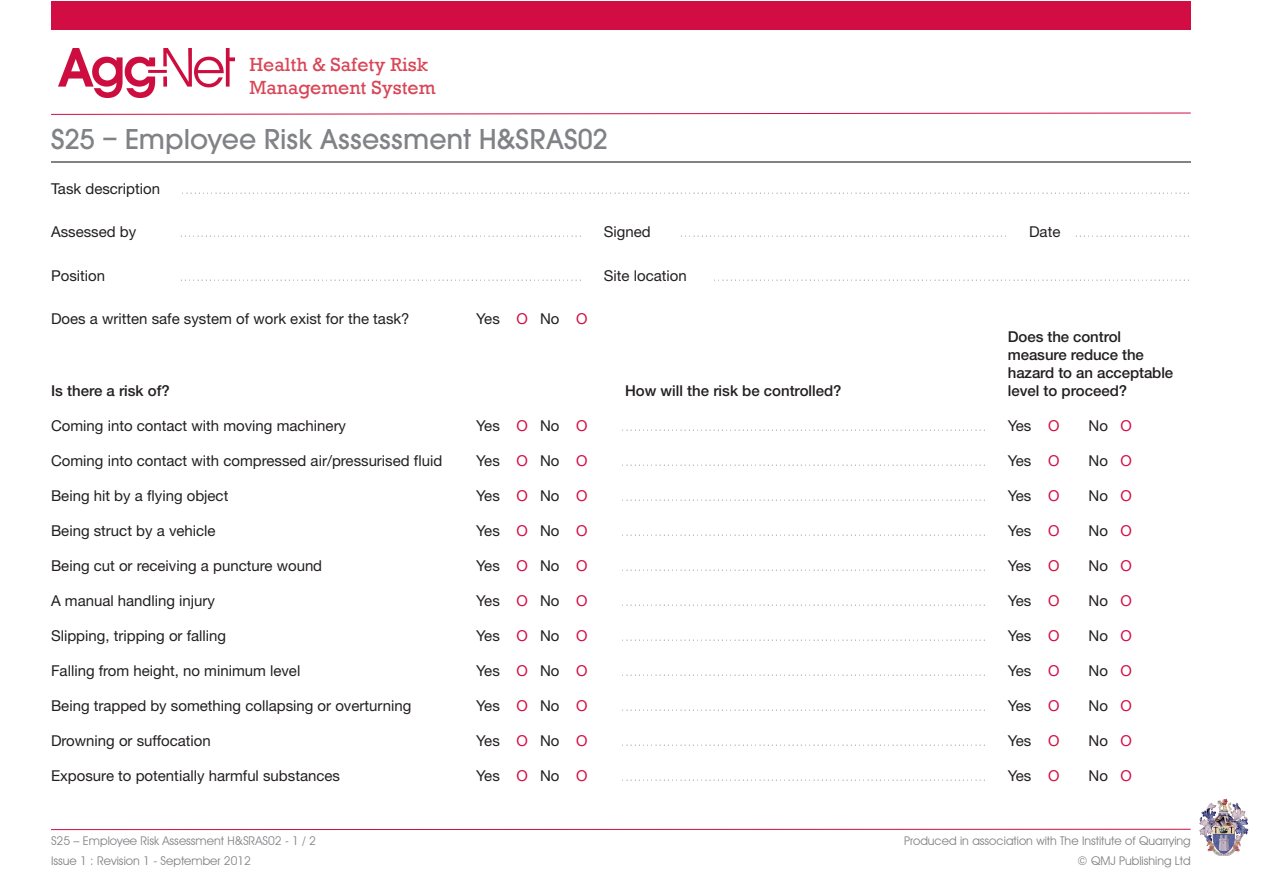
<style>
.page{position:relative;width:1263px;height:893px;background:#fff}
.page>*{position:absolute;margin:0;border:0;box-sizing:border-box;transform-origin:0 0}
.t1{font:500 30px "Avant Gard";color:#808285}
.t2{font:19.5px/23.4px "Rockwell";color:#d94556}
.t3{font:200 15px "Helvetica Neue";color:#231f20}
.t4{font:15px "Helvetica Neue";color:#231f20}
.t5{font:500 15px/18px "Helvetica Neue";letter-spacing:-.005em;color:#231f20}
.t6{font:12px "Avant Garde IT Cby BT";color:#808285}
.s1{font-weight:400}
.s2{color:#d20d44}
</style>
<div class="page">
<div style="left:51px;top:1px;width:1140px;height:28px;background:#d20d44"></div>
<img style="left:59px;top:49px;width:176px;height:49px">
<svg style="left:51px;top:112px;width:1140px;height:3px"></svg>
<hr style="left:51px;top:161px;width:1140px;height:2px;background:#808285">
<hr style="left:51px;top:829px;width:1140px;height:1px;background:#d20d44">
<img style="left:1199px;top:798px;width:49px;height:58px">
<h2 class="t2" style="left:249px;top:52px;width:188px">Health &amp; Safety Risk<br>Management System</h2>
<h1 class="t1" style="left:51px;top:121px;width:558px">S25 – Employee Risk Assessment H&amp;SRAS02</h1>
<p class="t4" style="left:51px;top:183px;width:111px">Task description</p>
<p class="t3" style="left:181px;top:183px;width:1011px">...................................................................................................................................................................................................................................................</p>
<p class="t4" style="left:51px;top:226px;width:87px">Assessed by</p>
<p class="t3" style="left:179px;top:226px;width:405px">.................................................................................................</p>
<p class="t4" style="left:604px;top:226px;width:48px">Signed</p>
<p class="t3" style="left:679px;top:226px;width:330px">...............................................................................</p>
<p class="t3" style="left:1029px;top:226px;width:163px"><span class="s1">Date</span> ............................</p>
<p class="t4" style="left:51px;top:270px;width:56px">Position</p>
<p class="t3" style="left:179px;top:270px;width:405px">.................................................................................................</p>
<p class="t4" style="left:604px;top:270px;width:85px">Site location</p>
<p class="t3" style="left:713px;top:270px;width:479px">...................................................................................................................</p>
<p class="t4" style="left:51px;top:313px;width:360px">Does a written safe system of work exist for the task?</p>
<p class="t4" style="left:476px;top:313px;width:113px">Yes <span class="s2">O</span> No <span class="s2">O</span></p>
<p class="t5" style="left:1008px;top:329px;width:167px">Does the control measure reduce the hazard to an acceptable</p>
<p class="t5" style="left:51px;top:383px;width:120px">Is there a risk of?</p>
<p class="t5" style="left:625px;top:383px;width:218px">How will the risk be controlled?</p>
<p class="t5" style="left:1008px;top:383px;width:121px">level to proceed?</p>
<p class="t4" style="left:51px;top:420px;width:297px">Coming into contact with moving machinery</p>
<p class="t4" style="left:476px;top:420px;width:113px">Yes <span class="s2">O</span> No <span class="s2">O</span></p>
<p class="t3" style="left:621px;top:420px;width:367px">........................................................................................</p>
<p class="t4" style="left:1008px;top:420px;width:53px">Yes <span class="s2">O</span></p>
<p class="t4" style="left:1088px;top:420px;width:45px">No <span class="s2">O</span></p>
<p class="t4" style="left:51px;top:455px;width:393px">Coming into contact with compressed air/pressurised fluid</p>
<p class="t4" style="left:476px;top:455px;width:113px">Yes <span class="s2">O</span> No <span class="s2">O</span></p>
<p class="t3" style="left:621px;top:455px;width:367px">........................................................................................</p>
<p class="t4" style="left:1008px;top:455px;width:53px">Yes <span class="s2">O</span></p>
<p class="t4" style="left:1088px;top:455px;width:45px">No <span class="s2">O</span></p>
<p class="t4" style="left:51px;top:490px;width:179px">Being hit by a flying object</p>
<p class="t4" style="left:476px;top:490px;width:113px">Yes <span class="s2">O</span> No <span class="s2">O</span></p>
<p class="t3" style="left:621px;top:490px;width:367px">........................................................................................</p>
<p class="t4" style="left:1008px;top:490px;width:53px">Yes <span class="s2">O</span></p>
<p class="t4" style="left:1088px;top:490px;width:45px">No <span class="s2">O</span></p>
<p class="t4" style="left:51px;top:525px;width:166px">Being struct by a vehicle</p>
<p class="t4" style="left:476px;top:525px;width:113px">Yes <span class="s2">O</span> No <span class="s2">O</span></p>
<p class="t3" style="left:621px;top:525px;width:367px">........................................................................................</p>
<p class="t4" style="left:1008px;top:525px;width:53px">Yes <span class="s2">O</span></p>
<p class="t4" style="left:1088px;top:525px;width:45px">No <span class="s2">O</span></p>
<p class="t4" style="left:51px;top:560px;width:273px">Being cut or receiving a puncture wound</p>
<p class="t4" style="left:476px;top:560px;width:113px">Yes <span class="s2">O</span> No <span class="s2">O</span></p>
<p class="t3" style="left:621px;top:560px;width:367px">........................................................................................</p>
<p class="t4" style="left:1008px;top:560px;width:53px">Yes <span class="s2">O</span></p>
<p class="t4" style="left:1088px;top:560px;width:45px">No <span class="s2">O</span></p>
<p class="t4" style="left:51px;top:595px;width:166px">A manual handling injury</p>
<p class="t4" style="left:476px;top:595px;width:113px">Yes <span class="s2">O</span> No <span class="s2">O</span></p>
<p class="t3" style="left:621px;top:595px;width:367px">........................................................................................</p>
<p class="t4" style="left:1008px;top:595px;width:53px">Yes <span class="s2">O</span></p>
<p class="t4" style="left:1088px;top:595px;width:45px">No <span class="s2">O</span></p>
<p class="t4" style="left:51px;top:630px;width:177px">Slipping, tripping or falling</p>
<p class="t4" style="left:476px;top:630px;width:113px">Yes <span class="s2">O</span> No <span class="s2">O</span></p>
<p class="t3" style="left:621px;top:630px;width:367px">........................................................................................</p>
<p class="t4" style="left:1008px;top:630px;width:53px">Yes <span class="s2">O</span></p>
<p class="t4" style="left:1088px;top:630px;width:45px">No <span class="s2">O</span></p>
<p class="t4" style="left:51px;top:665px;width:251px">Falling from height, no minimum level</p>
<p class="t4" style="left:476px;top:665px;width:113px">Yes <span class="s2">O</span> No <span class="s2">O</span></p>
<p class="t3" style="left:621px;top:665px;width:367px">........................................................................................</p>
<p class="t4" style="left:1008px;top:665px;width:53px">Yes <span class="s2">O</span></p>
<p class="t4" style="left:1088px;top:665px;width:45px">No <span class="s2">O</span></p>
<p class="t4" style="left:51px;top:700px;width:362px">Being trapped by something collapsing or overturning</p>
<p class="t4" style="left:476px;top:700px;width:113px">Yes <span class="s2">O</span> No <span class="s2">O</span></p>
<p class="t3" style="left:621px;top:700px;width:367px">........................................................................................</p>
<p class="t4" style="left:1008px;top:700px;width:53px">Yes <span class="s2">O</span></p>
<p class="t4" style="left:1088px;top:700px;width:45px">No <span class="s2">O</span></p>
<p class="t4" style="left:51px;top:735px;width:161px">Drowning or suffocation</p>
<p class="t4" style="left:476px;top:735px;width:113px">Yes <span class="s2">O</span> No <span class="s2">O</span></p>
<p class="t3" style="left:621px;top:735px;width:367px">........................................................................................</p>
<p class="t4" style="left:1008px;top:735px;width:53px">Yes <span class="s2">O</span></p>
<p class="t4" style="left:1088px;top:735px;width:45px">No <span class="s2">O</span></p>
<p class="t4" style="left:51px;top:770px;width:291px">Exposure to potentially harmful substances</p>
<p class="t4" style="left:476px;top:770px;width:113px">Yes <span class="s2">O</span> No <span class="s2">O</span></p>
<p class="t3" style="left:621px;top:770px;width:367px">........................................................................................</p>
<p class="t4" style="left:1008px;top:770px;width:53px">Yes <span class="s2">O</span></p>
<p class="t4" style="left:1088px;top:770px;width:45px">No <span class="s2">O</span></p>
<p class="t6" style="left:51px;top:834px;width:266px">S25 – Employee Risk Assessment H&amp;SRAS02 - 1 / 2</p>
<p class="t6" style="left:904px;top:834px;width:288px">Produced in association with The Institute of Quarrying</p>
<p class="t6" style="left:51px;top:853px;width:202px">Issue 1 : Revision 1 - September 2012</p>
<p class="t6" style="left:1078px;top:853px;width:115px">© QMJ Publishing Ltd</p>
</div>
